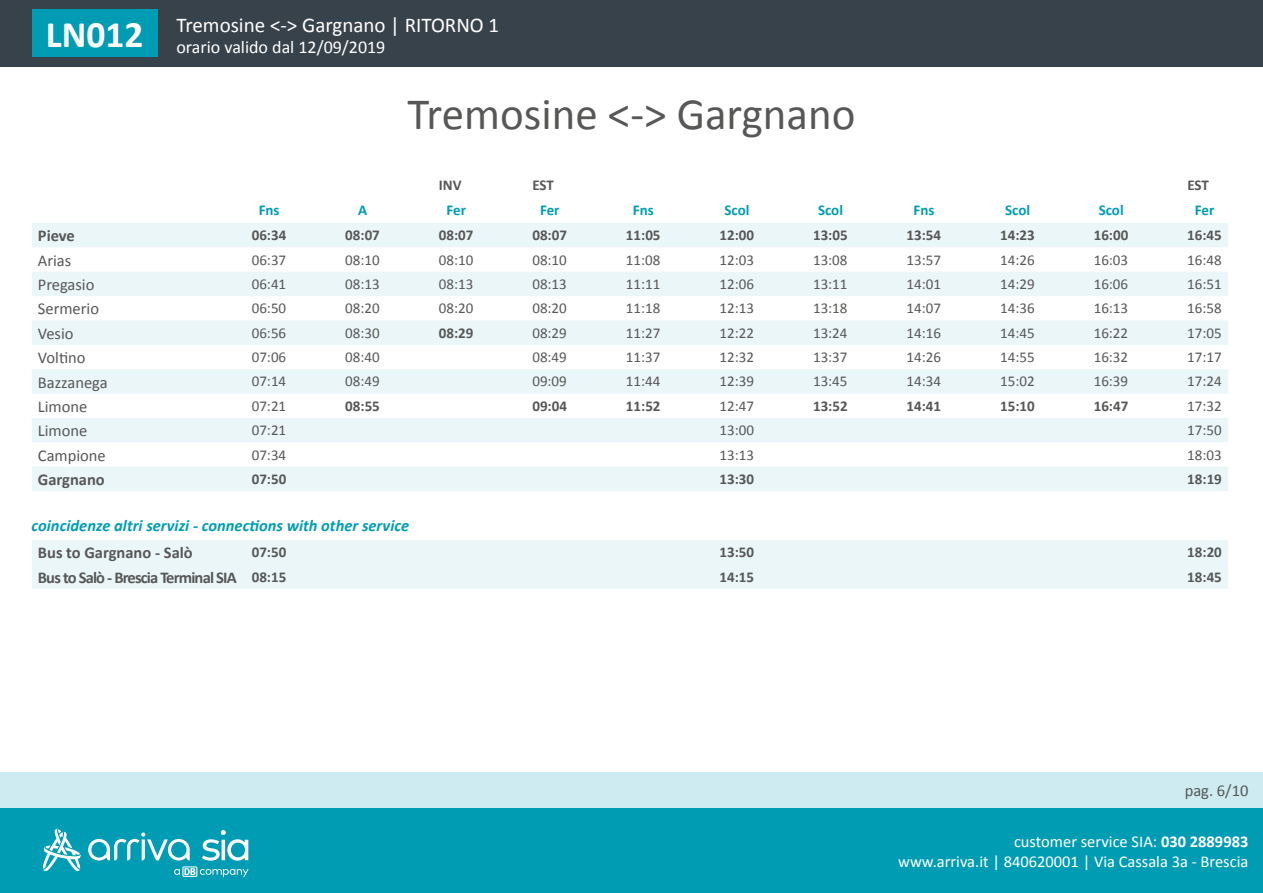
<style>
.page{position:relative;width:1263px;height:893px;background:#fff}
.page>*{position:absolute;margin:0;border:0;box-sizing:border-box;transform-origin:0 0}
.t1{font:45px "Calibri";color:#575756}
.t2{font:21px "Calibri";color:#fff}
.t3{font:18px "Calibri";color:#fff}
.t4{font:16.5px/19.8px "Calibri";color:#fff;text-align:right}
.t5{font:16.5px "Calibri";color:#575756}
.t6{font:italic 700 16.5px "Calibri";color:#009cb4}
.t7{font:700 16.5px "Calibri";letter-spacing:-.05em;color:#575756}
.t8{font:700 16.5px "Calibri";letter-spacing:-.01em;color:#575756}
.t9{font:15px "Calibri";color:#575756}
.t10{font:700 15px "Calibri";color:#575756}
.t11{font:700 15px "Calibri";color:#009cb4}
.s1{font-size:15px}
.s2{font-weight:700}
</style>
<div class="page">
<div style="left:0;top:772px;width:1263px;height:39px;background:#cdebf0"></div>
<div style="left:0;top:0;width:1263px;height:67px;background:#38424b"></div>
<div style="left:0;top:808px;width:1263px;height:85px;background:#009cb4"></div>
<div style="left:32px;top:10px;width:125px;height:47px;background:#009cb4"></div>
<svg style="left:43px;top:828px;width:38px;height:43px"></svg>
<svg style="left:88px;top:830px;width:161px;height:47px"></svg>
<svg style="left:32px;top:223px;width:1196px;height:366px;fill:#ebf6f9"></svg>
<h2 class="t2" style="left:176px;top:11px;width:324px">Tremosine &lt;-&gt; Gargnano | RITORNO 1</h2>
<p class="t3" style="left:46px;top:36px;width:341px"><sup>LN012</sup> orario valido dal 12/09/2019</p>
<h1 class="t1" style="left:407px;top:86px;width:449px">Tremosine &lt;-&gt; Gargnano</h1>
<p class="t10" style="left:439px;top:176px;width:24px">INV</p>
<p class="t10" style="left:532px;top:176px;width:23px">EST</p>
<p class="t10" style="left:1187px;top:176px;width:23px">EST</p>
<p class="t11" style="left:259px;top:200px;width:22px">Fns</p>
<p class="t11" style="left:358px;top:200px;width:11px">A</p>
<p class="t11" style="left:446px;top:200px;width:21px">Fer</p>
<p class="t11" style="left:540px;top:200px;width:21px">Fer</p>
<p class="t11" style="left:633px;top:200px;width:22px">Fns</p>
<p class="t11" style="left:724px;top:200px;width:27px">Scol</p>
<p class="t11" style="left:818px;top:200px;width:27px">Scol</p>
<p class="t11" style="left:914px;top:200px;width:22px">Fns</p>
<p class="t11" style="left:1005px;top:200px;width:27px">Scol</p>
<p class="t11" style="left:1099px;top:200px;width:27px">Scol</p>
<p class="t11" style="left:1195px;top:200px;width:21px">Fer</p>
<p class="t8" style="left:38px;top:225px;width:39px">Pieve</p>
<p class="t10" style="left:252px;top:226px;width:36px">06:34</p>
<p class="t10" style="left:345px;top:226px;width:36px">08:07</p>
<p class="t10" style="left:439px;top:226px;width:36px">08:07</p>
<p class="t10" style="left:532px;top:226px;width:36px">08:07</p>
<p class="t10" style="left:626px;top:226px;width:36px">11:05</p>
<p class="t10" style="left:719px;top:226px;width:36px">12:00</p>
<p class="t10" style="left:813px;top:226px;width:36px">13:05</p>
<p class="t10" style="left:907px;top:226px;width:36px">13:54</p>
<p class="t10" style="left:1000px;top:226px;width:36px">14:23</p>
<p class="t10" style="left:1094px;top:226px;width:36px">16:00</p>
<p class="t10" style="left:1187px;top:226px;width:36px">16:45</p>
<p class="t5" style="left:38px;top:250px;width:35px">Arias</p>
<p class="t9" style="left:252px;top:250px;width:36px">06:37</p>
<p class="t9" style="left:345px;top:250px;width:36px">08:10</p>
<p class="t9" style="left:439px;top:250px;width:36px">08:10</p>
<p class="t9" style="left:532px;top:250px;width:36px">08:10</p>
<p class="t9" style="left:626px;top:250px;width:36px">11:08</p>
<p class="t9" style="left:719px;top:250px;width:36px">12:03</p>
<p class="t9" style="left:813px;top:250px;width:36px">13:08</p>
<p class="t9" style="left:907px;top:250px;width:36px">13:57</p>
<p class="t9" style="left:1000px;top:250px;width:36px">14:26</p>
<p class="t9" style="left:1094px;top:250px;width:36px">16:03</p>
<p class="t9" style="left:1187px;top:250px;width:36px">16:48</p>
<p class="t5" style="left:38px;top:274px;width:58px">Pregasio</p>
<p class="t9" style="left:252px;top:274px;width:36px">06:41</p>
<p class="t9" style="left:345px;top:274px;width:36px">08:13</p>
<p class="t9" style="left:439px;top:274px;width:36px">08:13</p>
<p class="t9" style="left:532px;top:274px;width:36px">08:13</p>
<p class="t9" style="left:626px;top:274px;width:36px">11:11</p>
<p class="t9" style="left:719px;top:274px;width:36px">12:06</p>
<p class="t9" style="left:813px;top:274px;width:36px">13:11</p>
<p class="t9" style="left:907px;top:274px;width:36px">14:01</p>
<p class="t9" style="left:1000px;top:274px;width:36px">14:29</p>
<p class="t9" style="left:1094px;top:274px;width:36px">16:06</p>
<p class="t9" style="left:1187px;top:274px;width:36px">16:51</p>
<p class="t5" style="left:38px;top:299px;width:63px">Sermerio</p>
<p class="t9" style="left:252px;top:299px;width:36px">06:50</p>
<p class="t9" style="left:345px;top:299px;width:36px">08:20</p>
<p class="t9" style="left:439px;top:299px;width:36px">08:20</p>
<p class="t9" style="left:532px;top:299px;width:36px">08:20</p>
<p class="t9" style="left:626px;top:299px;width:36px">11:18</p>
<p class="t9" style="left:719px;top:299px;width:36px">12:13</p>
<p class="t9" style="left:813px;top:299px;width:36px">13:18</p>
<p class="t9" style="left:907px;top:299px;width:36px">14:07</p>
<p class="t9" style="left:1000px;top:299px;width:36px">14:36</p>
<p class="t9" style="left:1094px;top:299px;width:36px">16:13</p>
<p class="t9" style="left:1187px;top:299px;width:36px">16:58</p>
<p class="t5" style="left:38px;top:323px;width:37px">Vesio</p>
<p class="t9" style="left:252px;top:323px;width:36px">06:56</p>
<p class="t9" style="left:345px;top:323px;width:36px">08:30</p>
<p class="t10" style="left:439px;top:323px;width:36px">08:29</p>
<p class="t9" style="left:532px;top:323px;width:36px">08:29</p>
<p class="t9" style="left:626px;top:323px;width:36px">11:27</p>
<p class="t9" style="left:719px;top:323px;width:36px">12:22</p>
<p class="t9" style="left:813px;top:323px;width:36px">13:24</p>
<p class="t9" style="left:907px;top:323px;width:36px">14:16</p>
<p class="t9" style="left:1000px;top:323px;width:36px">14:45</p>
<p class="t9" style="left:1094px;top:323px;width:36px">16:22</p>
<p class="t9" style="left:1187px;top:323px;width:36px">17:05</p>
<p class="t5" style="left:38px;top:347px;width:49px">Voltino</p>
<p class="t9" style="left:252px;top:348px;width:36px">07:06</p>
<p class="t9" style="left:345px;top:348px;width:36px">08:40</p>
<p class="t9" style="left:532px;top:348px;width:36px">08:49</p>
<p class="t9" style="left:626px;top:348px;width:36px">11:37</p>
<p class="t9" style="left:719px;top:348px;width:36px">12:32</p>
<p class="t9" style="left:813px;top:348px;width:36px">13:37</p>
<p class="t9" style="left:907px;top:348px;width:36px">14:26</p>
<p class="t9" style="left:1000px;top:348px;width:36px">14:55</p>
<p class="t9" style="left:1094px;top:348px;width:36px">16:32</p>
<p class="t9" style="left:1187px;top:348px;width:36px">17:17</p>
<p class="t5" style="left:38px;top:372px;width:71px">Bazzanega</p>
<p class="t9" style="left:252px;top:372px;width:36px">07:14</p>
<p class="t9" style="left:345px;top:372px;width:36px">08:49</p>
<p class="t9" style="left:532px;top:372px;width:36px">09:09</p>
<p class="t9" style="left:626px;top:372px;width:36px">11:44</p>
<p class="t9" style="left:719px;top:372px;width:36px">12:39</p>
<p class="t9" style="left:813px;top:372px;width:36px">13:45</p>
<p class="t9" style="left:907px;top:372px;width:36px">14:34</p>
<p class="t9" style="left:1000px;top:372px;width:36px">15:02</p>
<p class="t9" style="left:1094px;top:372px;width:36px">16:39</p>
<p class="t9" style="left:1187px;top:372px;width:36px">17:24</p>
<p class="t5" style="left:38px;top:396px;width:51px">Limone</p>
<p class="t9" style="left:252px;top:396px;width:36px">07:21</p>
<p class="t10" style="left:345px;top:396px;width:36px">08:55</p>
<p class="t10" style="left:532px;top:396px;width:36px">09:04</p>
<p class="t10" style="left:626px;top:396px;width:36px">11:52</p>
<p class="t9" style="left:719px;top:396px;width:36px">12:47</p>
<p class="t10" style="left:813px;top:396px;width:36px">13:52</p>
<p class="t10" style="left:907px;top:396px;width:36px">14:41</p>
<p class="t10" style="left:1000px;top:396px;width:36px">15:10</p>
<p class="t10" style="left:1094px;top:396px;width:36px">16:47</p>
<p class="t9" style="left:1187px;top:396px;width:36px">17:32</p>
<p class="t5" style="left:38px;top:420px;width:51px">Limone</p>
<p class="t9" style="left:252px;top:421px;width:36px">07:21</p>
<p class="t9" style="left:719px;top:421px;width:36px">13:00</p>
<p class="t9" style="left:1187px;top:421px;width:36px">17:50</p>
<p class="t5" style="left:38px;top:445px;width:69px">Campione</p>
<p class="t9" style="left:252px;top:445px;width:36px">07:34</p>
<p class="t9" style="left:719px;top:445px;width:36px">13:13</p>
<p class="t9" style="left:1187px;top:445px;width:36px">18:03</p>
<p class="t8" style="left:38px;top:469px;width:68px">Gargnano</p>
<p class="t10" style="left:252px;top:469px;width:36px">07:50</p>
<p class="t10" style="left:719px;top:469px;width:36px">13:30</p>
<p class="t10" style="left:1187px;top:469px;width:36px">18:19</p>
<p class="t6" style="left:32px;top:515px;width:379px">coincidenze altri servizi - connections with other service</p>
<p class="t8" style="left:38px;top:542px;width:156px">Bus to Gargnano - Salò</p>
<p class="t10" style="left:252px;top:543px;width:36px">07:50</p>
<p class="t10" style="left:719px;top:543px;width:36px">13:50</p>
<p class="t10" style="left:1187px;top:543px;width:36px">18:20</p>
<p class="t7" style="left:38px;top:567px;width:250px">Bus to Salò - Brescia Terminal SIA <span class="s1">08:15</span></p>
<p class="t10" style="left:719px;top:567px;width:36px">14:15</p>
<p class="t10" style="left:1187px;top:567px;width:36px">18:45</p>
<p class="t5" style="left:1185px;top:780px;width:65px">pag. 6/10</p>
<p class="t4" style="left:898px;top:832px;width:352px">customer service SIA: <span class="s2">030 2889983<br></span>www.arriva.it | 840620001 | Via Cassala 3a - Brescia</p>
</div>
